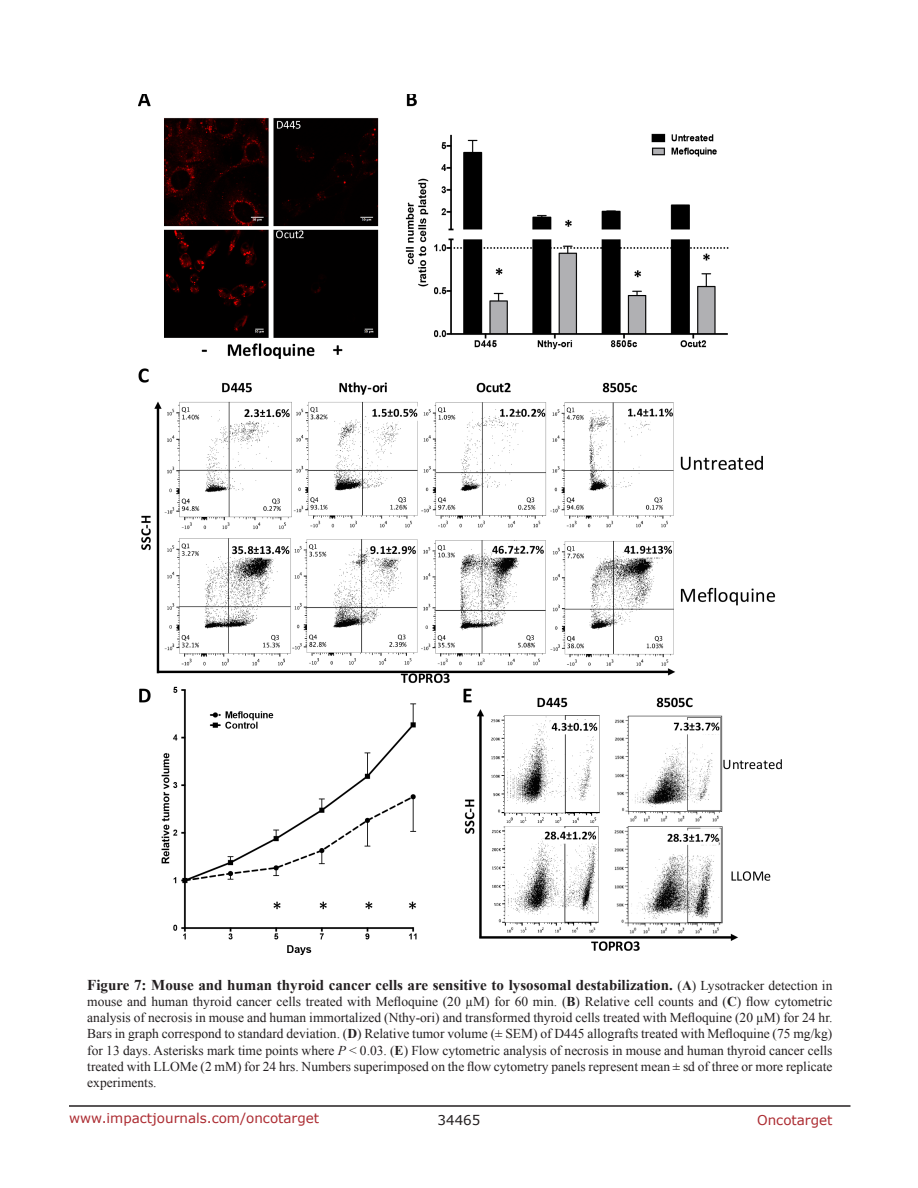
<style>
.page{position:relative;width:918px;height:1188px;background:#fff}
.page>*{position:absolute;margin:0;border:0;box-sizing:border-box;transform-origin:0 0}
.t1{font:700 15px "Times New Roman";color:#231f20}
.t2{font:13.5px/16.2px "Times New Roman";color:#231f20;text-align:justify}
.t3{font:13.5px "Verdana";color:#ac2b31}
.t4{font:13.5px "Verdana";color:#231f20}
.s1{font-weight:400;font-size:13.5px}
.s2{font-size:13.5px}
.s3{font-weight:700}
.s4{font-style:italic}
</style>
<div class="page">
<hr style="left:69px;top:1105px;width:781px;height:2px;background:#231f20">
<img style="left:139px;top:95px;width:642px;height:860px">
<p class="t1" style="left:87px;top:974px;width:747px">Figure 7: Mouse and human thyroid cancer cells are sensitive to lysosomal destabilization. <span class="s1">(</span><span class="s2">A</span><span class="s1">) Lysotracker detection in</span></p>
<p class="t2" style="left:87px;top:993px;width:747px">mouse and human thyroid cancer cells treated with Mefloquine (20 µM) for 60 min. (<span class="s3">B</span>) Relative cell counts and (<span class="s3">C</span>) flow cytometric analysis of necrosis in mouse and human immortalized (Nthy-ori) and transformed thyroid cells treated with Mefloquine (20 µM) for 24 hr.<br>Bars in graph correspond to standard deviation. (<span class="s3">D</span>) Relative tumor volume (± SEM) of D445 allografts treated with Mefloquine (75 mg/kg) for 13 days. Asterisks mark time points where <span class="s4">P</span> &lt; 0.03. (<span class="s3">E</span>) Flow cytometric analysis of necrosis in mouse and human thyroid cancer cells treated with LLOMe (2 mM) for 24 hrs. Numbers superimposed on the flow cytometry panels represent mean ± sd of three or more replicate experiments.</p>
<p class="t3" style="left:69px;top:1109px;width:252px">www.impactjournals.com/oncotarget</p>
<p class="t4" style="left:438px;top:1111px;width:44px">34465</p>
<p class="t3" style="left:757px;top:1111px;width:77px">Oncotarget</p>
</div>
